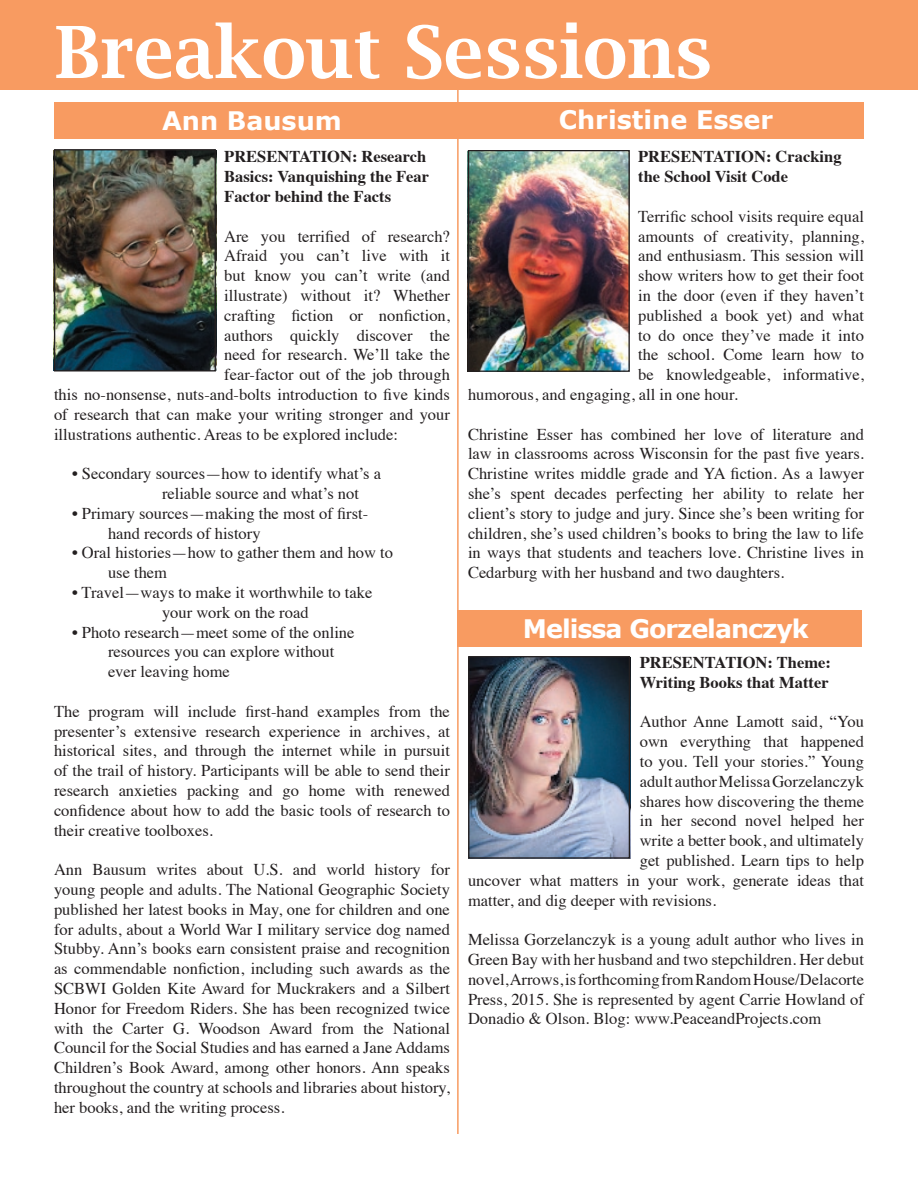
<style>
.page{position:relative;width:918px;height:1188px;background:#fff}
.page>*{position:absolute;margin:0;border:0;box-sizing:border-box;transform-origin:0 0}
.t1{font:600 72px "Lucida Bright";color:#fff}
.t2{font:700 25.5px "Verdana";color:#fff}
.t3{font:700 25.5px "Verdana";letter-spacing:-.04em;color:#fff}
.t4{font:16.5px/19.8px "Times";color:#231f20}
.t5{font:700 16.5px/19.8px "Times";color:#231f20}
</style>
<div class="page">
<img style="left:56px;top:151px;width:158px;height:219px">
<div style="left:0;top:0;width:918px;height:90px;background:#f89b61"></div>
<div style="left:54px;top:103px;width:404px;height:36px;background:#f89b61"></div>
<div style="left:458px;top:611px;width:404px;height:36px;background:#f89b61"></div>
<div style="left:458px;top:103px;width:406px;height:36px;background:#f89b61"></div>
<div style="left:54px;top:149px;width:162px;height:223px;border:1px solid #231f20"></div>
<img style="left:470px;top:152px;width:158px;height:218px">
<div style="left:468px;top:150px;width:162px;height:222px;border:1px solid #231f20"></div>
<img style="left:470px;top:658px;width:158px;height:199px">
<div style="left:468px;top:656px;width:162px;height:203px;border:1px solid #231f20"></div>
<hr style="left:457px;top:90px;width:2px;height:1044px;background:#f89b61">
<h1 class="t1" style="left:55px;top:11px;width:659px">Breakout Sessions</h1>
<h2 class="t2" style="left:162px;top:104px;width:181px">Ann Bausum</h2>
<h2 class="t2" style="left:559px;top:103px;width:216px">Christine Esser</h2>
<p class="t5" style="left:224px;top:145px;width:206px">PRESENTATION: Research<br>Basics: Vanquishing the Fear<br>Factor behind the Facts</p>
<p class="t4" style="left:224px;top:225px;width:227px">Are you terrified of research?</p>
<p class="t4" style="left:224px;top:245px;width:227px">Afraid you can’t live with it</p>
<p class="t4" style="left:224px;top:264px;width:227px">but know you can’t write (and</p>
<p class="t4" style="left:224px;top:284px;width:227px">illustrate) without it? Whether</p>
<p class="t4" style="left:224px;top:304px;width:227px">crafting fiction or nonfiction,</p>
<p class="t4" style="left:224px;top:324px;width:227px">authors quickly discover the</p>
<p class="t4" style="left:224px;top:344px;width:227px">need for research. We’ll take the</p>
<p class="t4" style="left:224px;top:363px;width:227px">fear-factor out of the job through</p>
<p class="t4" style="left:54px;top:383px;width:397px">this no-nonsense, nuts-and-bolts introduction to five kinds</p>
<p class="t4" style="left:54px;top:403px;width:397px">of research that can make your writing stronger and your</p>
<p class="t4" style="left:54px;top:423px;width:346px">illustrations authentic. Areas to be explored include:</p>
<p class="t4" style="left:162px;top:462px;width:221px;text-indent:-90px">• Secondary sources—how to identify what’s a reliable source and what’s not</p>
<p class="t4" style="left:108px;top:502px;width:262px;text-indent:-36px">• Primary sources—making the most of first&shy;hand records of history</p>
<p class="t4" style="left:108px;top:542px;width:287px;text-indent:-36px">• Oral histories—how to gather them and how to use them</p>
<p class="t4" style="left:162px;top:581px;width:212px;text-indent:-90px">• Travel—ways to make it worthwhile to take your work on the road</p>
<p class="t4" style="left:108px;top:621px;width:248px;text-indent:-36px">• Photo research—meet some of the online resources you can explore without ever leaving home</p>
<p class="t4" style="left:54px;top:700px;width:398px;text-align:justify">The program will include first-hand examples from the presenter’s extensive research experience in archives, at historical sites, and through the internet while in pursuit of the trail of history. Participants will be able to send their research anxieties packing and go home with renewed confidence about how to add the basic tools of research to their creative toolboxes.</p>
<p class="t4" style="left:54px;top:858px;width:398px;text-align:justify">Ann Bausum writes about U.S. and world history for young people and adults. The National Geographic Society published her latest books in May, one for children and one for adults, about a World War I military service dog named Stubby. Ann’s books earn consistent praise and recognition as commendable nonfiction, including such awards as the SCBWI Golden Kite Award for Muckrakers and a Silbert Honor for Freedom Riders. She has been recognized twice with the Carter G. Woodson Award from the National Council for the Social Studies and has earned a Jane Addams Children’s Book Award, among other honors. Ann speaks throughout the country at schools and libraries about history, her books, and the writing process.</p>
<p class="t5" style="left:638px;top:145px;width:205px">PRESENTATION: Cracking the School Visit Code</p>
<p class="t4" style="left:638px;top:205px;width:227px">Terrific school visits require equal</p>
<p class="t4" style="left:638px;top:225px;width:227px">amounts of creativity, planning,</p>
<p class="t4" style="left:638px;top:245px;width:227px">and enthusiasm. This session will</p>
<p class="t4" style="left:638px;top:264px;width:227px">show writers how to get their foot</p>
<p class="t4" style="left:638px;top:284px;width:227px">in the door (even if they haven’t</p>
<p class="t4" style="left:638px;top:304px;width:227px">published a book yet) and what</p>
<p class="t4" style="left:638px;top:324px;width:227px">to do once they’ve made it into</p>
<p class="t4" style="left:638px;top:344px;width:227px">the school. Come learn how to</p>
<p class="t4" style="left:638px;top:363px;width:227px">be knowledgeable, informative,</p>
<p class="t4" style="left:468px;top:383px;width:271px">humorous, and engaging, all in one hour.</p>
<p class="t4" style="left:468px;top:423px;width:398px;text-align:justify">Christine Esser has combined her love of literature and law in classrooms across Wisconsin for the past five years.<br>Christine writes middle grade and YA fiction. As a lawyer she’s spent decades perfecting her ability to relate her client’s story to judge and jury. Since she’s been writing for children, she’s used children’s books to bring the law to life in ways that students and teachers love. Christine lives in Cedarburg with her husband and two daughters.</p>
<h2 class="t3" style="left:523px;top:612px;width:288px">Melissa Gorzelanczyk</h2>
<p class="t5" style="left:640px;top:651px;width:193px">PRESENTATION: Theme:<br>Writing Books that Matter</p>
<p class="t4" style="left:640px;top:711px;width:226px">Author Anne Lamott said, “You</p>
<p class="t4" style="left:640px;top:730px;width:226px">own everything that happened</p>
<p class="t4" style="left:640px;top:750px;width:226px">to you. Tell your stories.” Young</p>
<p class="t4" style="left:640px;top:770px;width:226px">adult author Melissa Gorzelanczyk</p>
<p class="t4" style="left:640px;top:790px;width:226px">shares how discovering the theme</p>
<p class="t4" style="left:640px;top:810px;width:226px">in her second novel helped her</p>
<p class="t4" style="left:640px;top:829px;width:226px">write a better book, and ultimately</p>
<p class="t4" style="left:640px;top:849px;width:226px">get published. Learn tips to help</p>
<p class="t4" style="left:468px;top:869px;width:398px">uncover what matters in your work, generate ideas that</p>
<p class="t4" style="left:468px;top:889px;width:250px">matter, and dig deeper with revisions.</p>
<p class="t4" style="left:468px;top:928px;width:398px;text-align:justify">Melissa Gorzelanczyk is a young adult author who lives in Green Bay with her husband and two stepchildren. Her debut novel, Arrows, is forthcoming from Random House/Delacorte Press, 2015. She is represented by agent Carrie Howland of Donadio &amp; Olson. Blog: www.PeaceandProjects.com</p>
</div>
